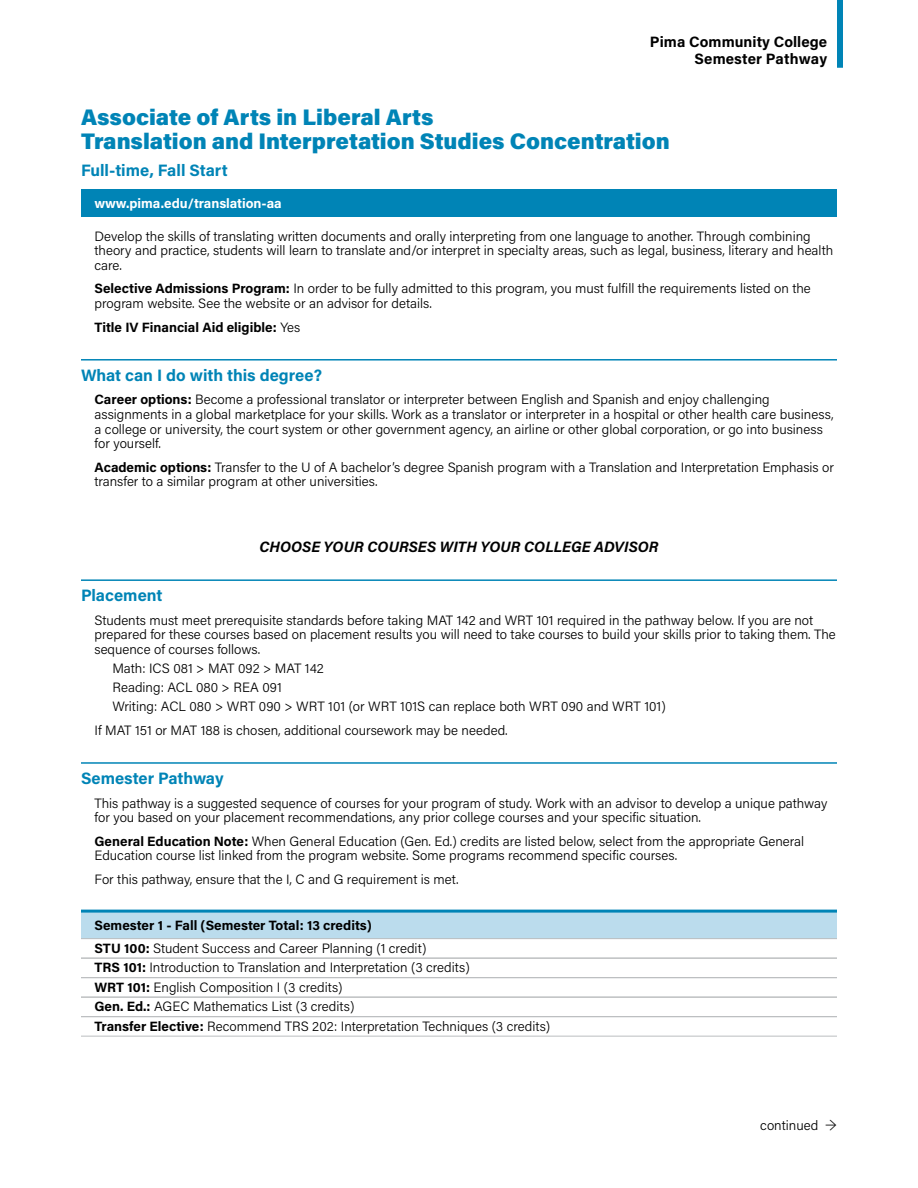
<style>
.page{position:relative;width:918px;height:1188px;background:#fff}
.page>*{position:absolute;margin:0;border:0;box-sizing:border-box;transform-origin:0 0}
.t1{font:900 22.5px/24.3px "Acumin Pro";color:#0084b6}
.H2{font:700 16.5px "Acumin Pro";color:#0084b6}
.H1-Time_Semester{font:700 16.5px "Acumin Pro";color:#0084b6}
.H_choose_centered{font:italic 700 15px "Acumin Pro";letter-spacing:.005em;color:#000}
.t2{font:700 15px/17.1px "Acumin Pro";letter-spacing:.005em;color:#000;text-align:right}
.P_indent{font:300 13.5px/14.5px "Acumin Pro";color:#000}
.P_semester_1{font:300 13.5px "Acumin Pro";color:#000}
.H_semester{font:700 13.5px "Acumin Pro";color:#000}
.P_web{font:700 13.5px "Acumin Pro";letter-spacing:-.005em;color:#fff}
.s1{font-weight:700}
.s2{font-weight:300}
</style>
<div class="page">
<div style="left:81px;top:189px;width:756px;height:27px;background:#0084b6"></div>
<hr style="left:81px;top:359px;width:756px;height:2px;background:#0084b6">
<hr style="left:81px;top:579px;width:756px;height:2px;background:#0084b6">
<hr style="left:81px;top:762px;width:756px;height:2px;background:#0084b6">
<div style="left:81px;top:911px;width:756px;height:27px;background:#bbdced"></div>
<hr style="left:81px;top:910px;width:756px;height:3px;background:#0084b6">
<hr style="left:81px;top:938px;width:756px;height:1px;background:#bcbec0">
<hr style="left:81px;top:958px;width:756px;height:1px;background:#bcbec0">
<hr style="left:81px;top:977px;width:756px;height:1px;background:#bcbec0">
<hr style="left:81px;top:997px;width:756px;height:1px;background:#bcbec0">
<hr style="left:81px;top:1016px;width:756px;height:1px;background:#bcbec0">
<hr style="left:81px;top:1036px;width:756px;height:1px;background:#bcbec0">
<div style="left:837px;top:0;width:6px;height:68px;background:#0084b6"></div>
<p class="t2" style="left:650px;top:33px;width:179px">Pima Community College<br>Semester Pathway</p>
<h1 class="t1" style="left:81px;top:103px;width:590px">Associate of Arts in Liberal Arts<br>Translation and Interpretation Studies Concentration</h1>
<p class="H1-Time_Semester" style="left:81px;top:158px;width:148px">Full-time, Fall Start</p>
<p class="P_web" style="left:94px;top:194px;width:189px">www.pima.edu/translation-aa</p>
<p class="P_indent" style="left:94px;top:228px;width:740px">Develop the skills of translating written documents and orally interpreting from one language to another. Through combining theory and practice, students will learn to translate and/or interpret in specialty areas, such as legal, business, literary and health care.</p>
<p class="P_indent" style="left:94px;top:281px;width:718px"><span class="s1">Selective Admissions Program:</span> In order to be fully admitted to this program, you must fulfill the requirements listed on the program website. See the website or an advisor for details.</p>
<p class="H_semester" style="left:94px;top:317px;width:207px">Title IV Financial Aid eligible: <span class="s2">Yes</span></p>
<p class="H2" style="left:81px;top:364px;width:243px">What can I do with this degree?</p>
<p class="P_indent" style="left:94px;top:392px;width:741px"><span class="s1">Career options:</span> Become a professional translator or interpreter between English and Spanish and enjoy challenging assignments in a global marketplace for your skills. Work as a translator or interpreter in a hospital or other health care business, a college or university, the court system or other government agency, an airline or other global corporation, or go into business for yourself.</p>
<p class="P_indent" style="left:94px;top:459px;width:741px"><span class="s1">Academic options:</span> Transfer to the U of A bachelor’s degree Spanish program with a Translation and Interpretation Emphasis or transfer to a similar program at other universities.</p>
<p class="H_choose_centered" style="left:259px;top:536px;width:401px">CHOOSE YOUR COURSES WITH YOUR COLLEGE ADVISOR</p>
<p class="H2" style="left:81px;top:584px;width:83px">Placement</p>
<p class="P_indent" style="left:94px;top:612px;width:743px">Students must meet prerequisite standards before taking MAT 142 and WRT 101 required in the pathway below. If you are not prepared for these courses based on placement results you will need to take courses to build your skills prior to taking them. The sequence of courses follows.</p>
<p class="P_indent" style="left:112px;top:661px;width:213px">Math: ICS 081 &gt; MAT 092 &gt; MAT 142</p>
<p class="P_indent" style="left:112px;top:680px;width:171px">Reading: ACL 080 &gt; REA 091</p>
<p class="P_indent" style="left:112px;top:699px;width:555px">Writing: ACL 080 &gt; WRT 090 &gt; WRT 101 (or WRT 101S can replace both WRT 090 and WRT 101)</p>
<p class="P_indent" style="left:94px;top:722px;width:415px">If MAT 151 or MAT 188 is chosen, additional coursework may be needed.</p>
<p class="H2" style="left:81px;top:767px;width:144px">Semester Pathway</p>
<p class="P_indent" style="left:94px;top:795px;width:734px">This pathway is a suggested sequence of courses for your program of study. Work with an advisor to develop a unique pathway for you based on your placement recommendations, any prior college courses and your specific situation.</p>
<p class="P_indent" style="left:94px;top:833px;width:711px"><span class="s1">General Education Note:</span> When General Education (Gen. Ed.) credits are listed below, select from the appropriate General<br>Education course list linked from the program website. Some programs recommend specific courses.</p>
<p class="P_indent" style="left:94px;top:871px;width:366px">For this pathway, ensure that the I, C and G requirement is met.</p>
<p class="H_semester" style="left:94px;top:916px;width:279px">Semester 1 - Fall (Semester Total: 13 credits)</p>
<p class="P_semester_1" style="left:94px;top:939px;width:333px"><span class="s1">STU 100:</span> Student Success and Career Planning (1 credit)</p>
<p class="P_semester_1" style="left:94px;top:958px;width:377px"><span class="s1">TRS 101:</span> Introduction to Translation and Interpretation (3 credits)</p>
<p class="P_semester_1" style="left:94px;top:978px;width:250px"><span class="s1">WRT 101:</span> English Composition I (3 credits)</p>
<p class="P_semester_1" style="left:94px;top:997px;width:261px"><span class="s1">Gen. Ed.:</span> AGEC Mathematics List (3 credits)</p>
<p class="P_semester_1" style="left:94px;top:1016px;width:457px"><span class="s1">Transfer Elective:</span> Recommend TRS 202: Interpretation Techniques (3 credits)</p>
<p class="P_indent" style="left:760px;top:1118px;width:78px">continued →</p>
</div>
